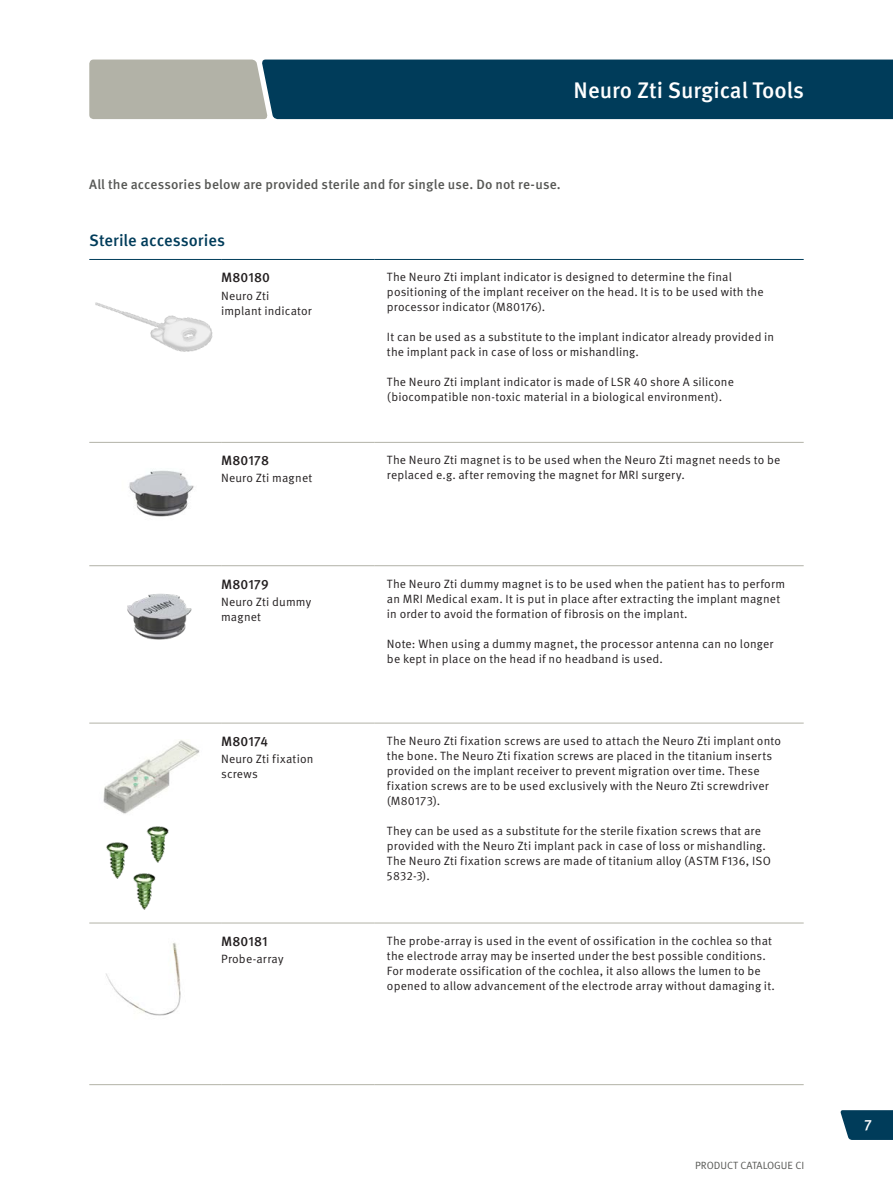
<style>
.page{position:relative;width:893px;height:1191px;background:#fff}
.page>*{position:absolute;margin:0;border:0;box-sizing:border-box;transform-origin:0 0}
.t1{font:500 22.5px "Meta Pro OM";color:#fff}
.t2{font:500 16.5px "Meta Pro OM";color:#003c5a}
.t3{font:500 15px "Meta Pro OM";color:#fff}
.t4{font:500 13.5px "Meta Pro OM";letter-spacing:.01em;color:#575855}
.t5{font:500 13.5px "Meta Pro OM";letter-spacing:.01em;color:#231f20}
.t6{font:12px/15px "Meta Pro OM";letter-spacing:.015em;color:#231f20}
.t7{font:10.5px "Meta Pro OM";color:#575855}
</style>
<div class="page">
<svg style="left:89px;top:60px;width:804px;height:59px;background:#27566b"></svg>
<svg style="left:840px;top:1110px;width:53px;height:30px;background:#174e69"></svg>
<hr style="left:89px;top:259px;width:132px;height:1px;background:#003c5a">
<hr style="left:221px;top:259px;width:153px;height:1px;background:#003c5a">
<hr style="left:374px;top:259px;width:430px;height:1px;background:#003c5a">
<hr style="left:89px;top:722px;width:132px;height:1px;background:#b2b2a7">
<hr style="left:221px;top:722px;width:153px;height:1px;background:#b2b2a7">
<hr style="left:374px;top:722px;width:430px;height:1px;background:#b2b2a7">
<hr style="left:89px;top:922px;width:132px;height:1px;background:#b2b2a7">
<hr style="left:221px;top:922px;width:153px;height:1px;background:#b2b2a7">
<hr style="left:374px;top:922px;width:430px;height:1px;background:#b2b2a7">
<hr style="left:89px;top:1084px;width:132px;height:1px;background:#b2b2a7">
<hr style="left:221px;top:1084px;width:153px;height:1px;background:#b2b2a7">
<hr style="left:374px;top:1084px;width:430px;height:1px;background:#b2b2a7">
<hr style="left:89px;top:442px;width:132px;height:1px;background:#b2b2a7">
<hr style="left:89px;top:565px;width:132px;height:1px;background:#b2b2a7">
<hr style="left:221px;top:442px;width:153px;height:1px;background:#b2b2a7">
<hr style="left:374px;top:442px;width:430px;height:1px;background:#b2b2a7">
<hr style="left:221px;top:565px;width:153px;height:1px;background:#b2b2a7">
<hr style="left:374px;top:565px;width:430px;height:1px;background:#b2b2a7">
<img style="left:95px;top:302px;width:118px;height:50px">
<img style="left:129px;top:470px;width:65px;height:47px">
<img style="left:127px;top:593px;width:65px;height:47px">
<img style="left:103px;top:740px;width:97px;height:74px">
<img style="left:106px;top:942px;width:75px;height:74px">
<img style="left:106px;top:842px;width:23px;height:37px">
<img style="left:146px;top:826px;width:23px;height:37px">
<img style="left:121px;top:867px;width:35px;height:43px">
<h1 class="t1" style="left:574px;top:76px;width:232px">Neuro Zti Surgical Tools</h1>
<p class="t4" style="left:89px;top:176px;width:473px">All the accessories below are provided sterile and for single use. Do not re-use.</p>
<h2 class="t2" style="left:89px;top:230px;width:137px">Sterile accessories</h2>
<p class="t5" style="left:221px;top:269px;width:50px">M80180</p>
<p class="t6" style="left:221px;top:288px;width:92px">Neuro Zti implant indicator</p>
<p class="t6" style="left:387px;top:270px;width:378px">The Neuro Zti implant indicator is designed to determine the final positioning of the implant receiver on the head. It is to be used with the processor indicator (M80176).</p>
<p class="t6" style="left:387px;top:330px;width:389px">It can be used as a substitute to the implant indicator already provided in the implant pack in case of loss or mishandling.</p>
<p class="t6" style="left:387px;top:375px;width:348px">The Neuro Zti implant indicator is made of LSR 40 shore A silicone (biocompatible non-toxic material in a biological environment).</p>
<p class="t5" style="left:221px;top:452px;width:49px">M80178</p>
<p class="t6" style="left:221px;top:471px;width:93px">Neuro Zti magnet</p>
<p class="t6" style="left:387px;top:453px;width:395px">The Neuro Zti magnet is to be used when the Neuro Zti magnet needs to be replaced e.g. after removing the magnet for MRI surgery.</p>
<p class="t5" style="left:221px;top:575px;width:49px">M80179</p>
<p class="t6" style="left:221px;top:594px;width:92px">Neuro Zti dummy magnet</p>
<p class="t6" style="left:387px;top:576px;width:400px">The Neuro Zti dummy magnet is to be used when the patient has to perform an MRI Medical exam. It is put in place after extracting the implant magnet in order to avoid the formation of fibrosis on the implant.</p>
<p class="t6" style="left:387px;top:636px;width:388px">Note: When using a dummy magnet, the processor antenna can no longer be kept in place on the head if no headband is used.</p>
<p class="t5" style="left:221px;top:733px;width:48px">M80174</p>
<p class="t6" style="left:221px;top:751px;width:94px">Neuro Zti fixation screws</p>
<p class="t6" style="left:387px;top:733px;width:396px">The Neuro Zti fixation screws are used to attach the Neuro Zti implant onto the bone. The Neuro Zti fixation screws are placed in the titanium inserts provided on the implant receiver to prevent migration over time. These fixation screws are to be used exclusively with the Neuro Zti screwdriver (M80173).</p>
<p class="t6" style="left:387px;top:823px;width:385px">They can be used as a substitute for the sterile fixation screws that are provided with the Neuro Zti implant pack in case of loss or mishandling.<br>The Neuro Zti fixation screws are made of titanium alloy (ASTM F136, ISO 5832-3).</p>
<p class="t5" style="left:221px;top:933px;width:48px">M80181</p>
<p class="t6" style="left:221px;top:951px;width:64px">Probe-array</p>
<p class="t6" style="left:387px;top:933px;width:389px">The probe-array is used in the event of ossification in the cochlea so that the electrode array may be inserted under the best possible conditions.<br>For moderate ossification of the cochlea, it also allows the lumen to be opened to allow advancement of the electrode array without damaging it.</p>
<p class="t7" style="left:695px;top:1159px;width:111px">PRODUCT CATALOGUE CI</p>
<p class="t3" style="left:864px;top:1115px;width:9px">7</p>
</div>
